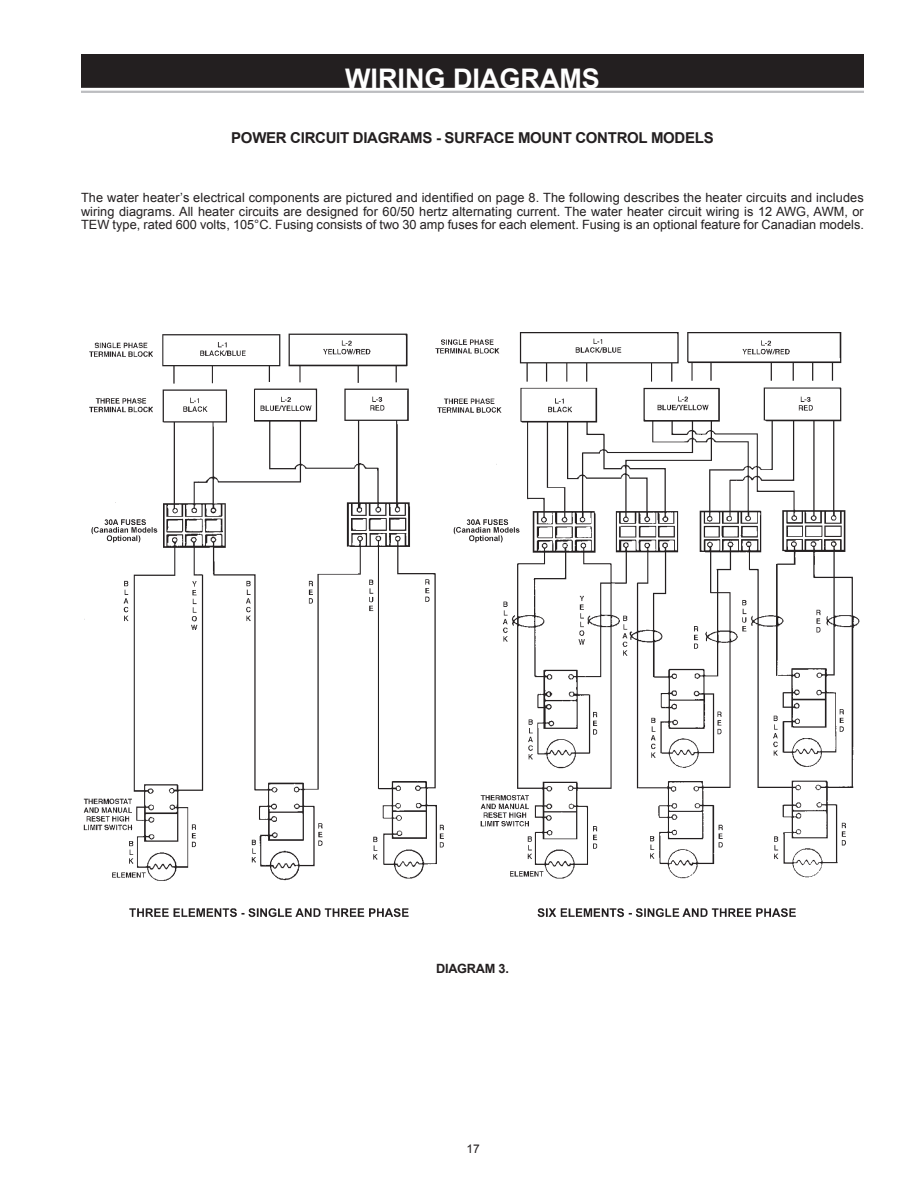
<style>
.page{position:relative;width:918px;height:1188px;background:#fff}
.page>*{position:absolute;margin:0;border:0;box-sizing:border-box;transform-origin:0 0}
.t1{font:700 27px "Arial";color:#fff}
.t2{font:700 15px "Arial";letter-spacing:-.02em;color:#231f20}
.t3{font:12.75px/13.5px "Arial";color:#231f20;text-align:justify}
.t4{font:700 12.75px "Arial";letter-spacing:-.02em;color:#231f20}
.t5{font:12px "Arial";color:#231f20}
</style>
<div class="page">
<div style="left:82px;top:55px;width:781px;height:32px;background:#231f20"></div>
<div style="left:81px;top:54px;width:783px;height:34px;border:2px solid #231f20"></div>
<hr style="left:81px;top:91px;width:783px;height:2px;background:#bcbdc0">
<img style="left:83px;top:332px;width:777px;height:586px">
<h1 class="t1" style="left:345px;top:61px;width:256px">WIRING DIAGRAMS</h1>
<p class="t2" style="left:231px;top:128px;width:484px">POWER CIRCUIT DIAGRAMS - SURFACE MOUNT CONTROL MODELS</p>
<p class="t3" style="left:81px;top:191px;width:784px">The water heater’s electrical components are pictured and identified on page 8. The following describes the heater circuits and includes wiring diagrams. All heater circuits are designed for 60/50 hertz alternating current. The water heater circuit wiring is 12 AWG, AWM, or TEW type, rated 600 volts, 105°C. Fusing consists of two 30 amp fuses for each element. Fusing is an optional feature for Canadian models.</p>
<p class="t4" style="left:436px;top:960px;width:74px">DIAGRAM 3.</p>
<p class="t5" style="left:467px;top:1141px;width:15px">17</p>
</div>
